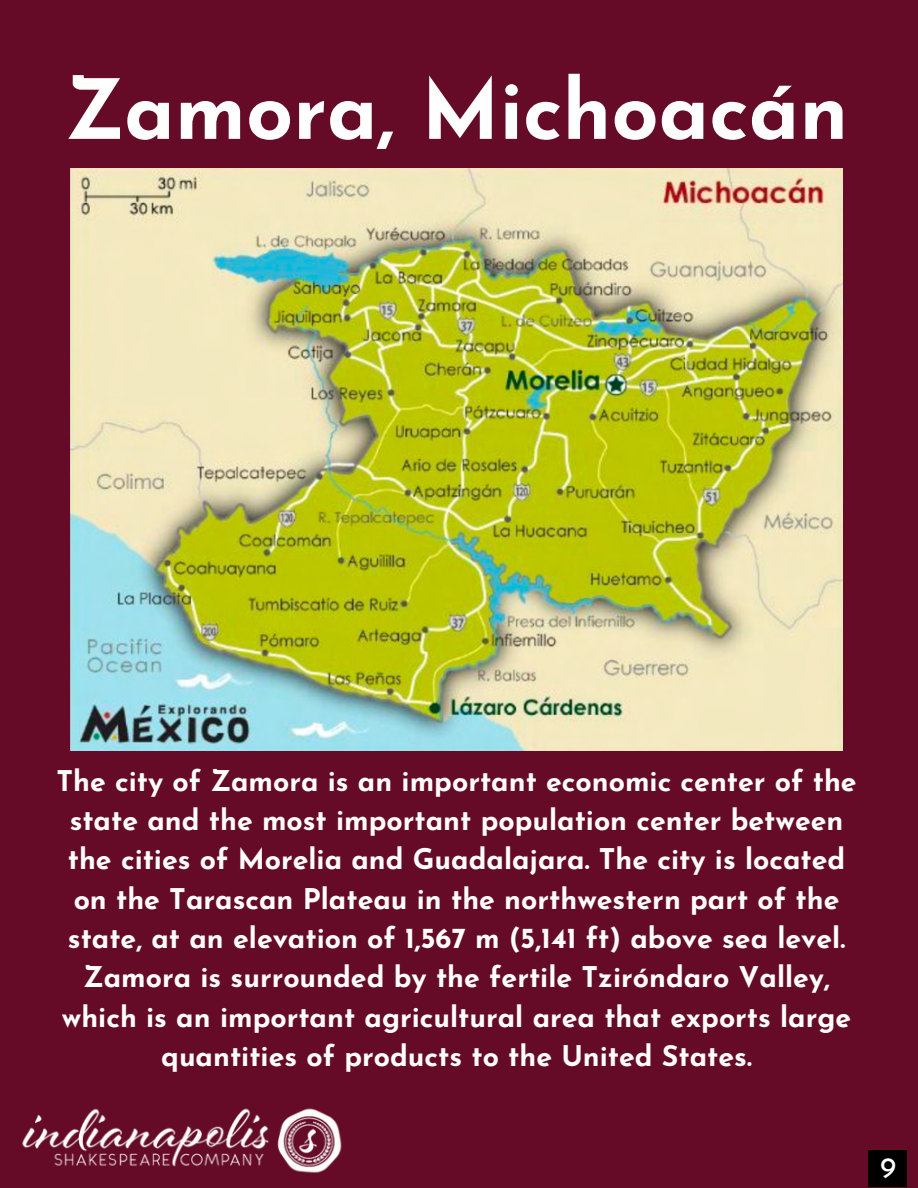
<style>
.page{position:relative;width:918px;height:1188px;background:#650b27}
.page>*{position:absolute;margin:0;border:0;box-sizing:border-box;transform-origin:0 0}
.t1{font:700 82.5px "Josefin Sans";color:#fefefe}
.t2{font:30px "Josefin Sans";color:#fff}
.t3{font:700 28.5px/39.3px "Josefin Sans";color:#fefefe;text-align:center}
</style>
<div class="page">
<img style="left:22px;top:1108px;width:320px;height:65px">
<div style="left:868px;top:1150px;width:39px;height:37px;background:#000"></div>
<img style="left:71px;top:169px;width:772px;height:581px">
<h1 class="t1" style="left:65px;top:77px;width:785px">Zamora, Michoacán</h1>
<p class="t3" style="left:56px;top:764px;width:802px">The city of Zamora is an important economic center of the state and the most important population center between the cities of Morelia and Guadalajara. The city is located on the Tarascan Plateau in the northwestern part of the state, at an elevation of 1,567 m (5,141 ft) above sea level.<br>Zamora is surrounded by the fertile Tziróndaro Valley, which is an important agricultural area that exports large quantities of products to the United States.</p>
<p class="t2" style="left:880px;top:1155px;width:18px">9</p>
</div>
